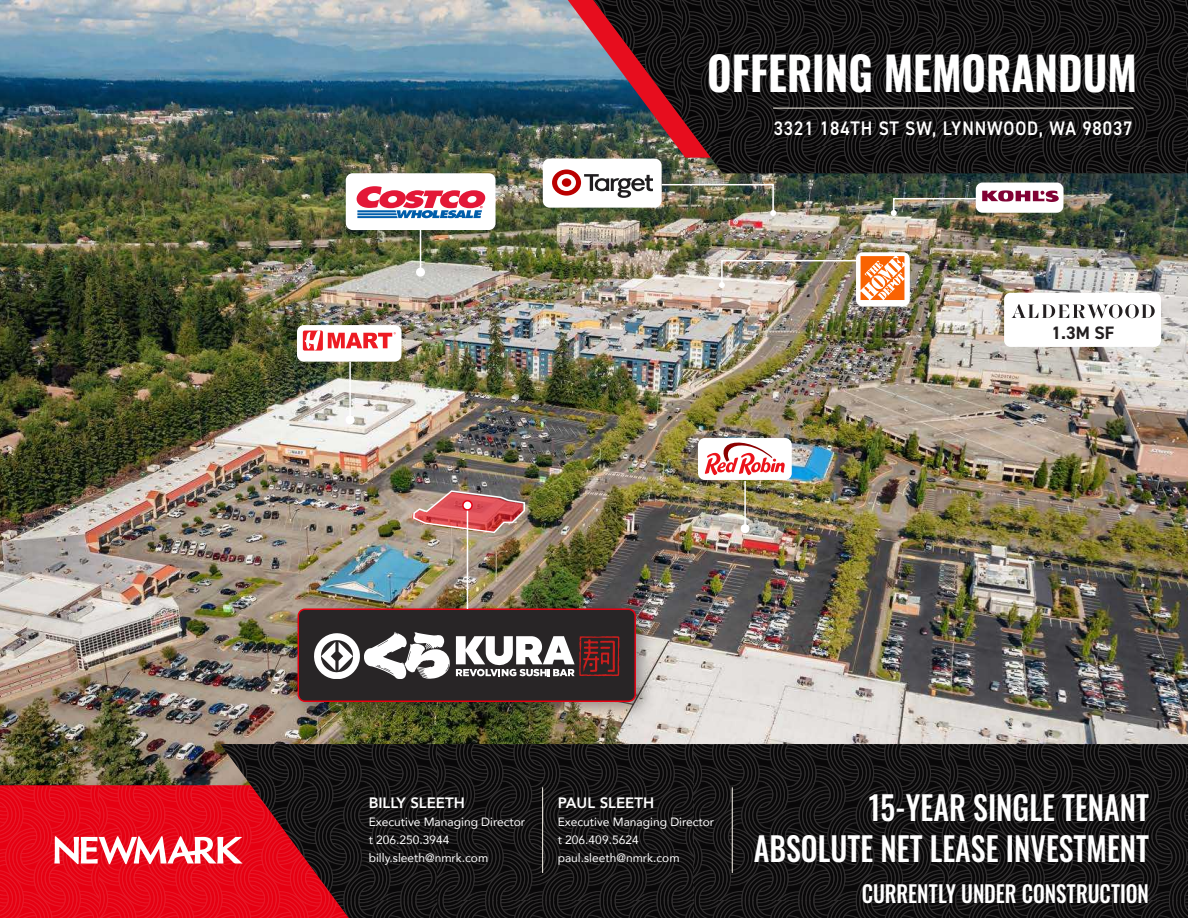
<style>
.page{position:relative;width:1188px;height:918px;background:#fff}
.page>*{position:absolute;margin:0;border:0;box-sizing:border-box;transform-origin:0 0}
.Heading2{font:700 46.2px "Oswald";color:#fff;scale:.91 1}
.Heading2-2{font:500 33px "Oswald";color:#fff;scale:.91 1}
.Heading2-3{font:500 23.1px "Oswald";letter-spacing:-.005em;color:#fff;scale:.91 1}
.Heading2-4{font:600 19.65px "DIN2014";letter-spacing:.05em;color:#fff;scale:.91 1}
.Heading2-5{font:700 18px "DIN2014";color:#231f20}
.BODY_CONTENT_WHITE{font:800 15px "Avenir";color:#fff}
.BODY_CONTENT_WHITE-2{font:12px "Avenir";color:#fff}
</style>
<div class="page">
<img style="left:0;top:0;width:1188px;height:744px">
<hr style="left:744px;top:481px;width:2px;height:48px;background:#fff">
<div style="left:741px;top:524px;width:9px;height:9px;background:#fff;border-radius:50%"></div>
<hr style="left:349px;top:362px;width:2px;height:58px;background:#fff">
<div style="left:346px;top:415px;width:9px;height:9px;background:#fff;border-radius:50%"></div>
<hr style="left:420px;top:215px;width:1px;height:57px;background:#fff">
<div style="left:416px;top:268px;width:9px;height:9px;background:#fff;border-radius:50%"></div>
<div style="left:698px;top:438px;width:94px;height:42px;background:#fff;border-radius:7px"></div>
<div style="left:1004px;top:293px;width:157px;height:54px;background:#fff;border-radius:6px"></div>
<div style="left:976px;top:183px;width:87px;height:30px;background:#fff;border-radius:7px"></div>
<div style="left:297px;top:325px;width:105px;height:37px;background:#fff;border-radius:7px"></div>
<div style="left:856px;top:252px;width:54px;height:55px;background:#fff;border-radius:7px"></div>
<svg style="left:705px;top:443px;width:80px;height:32px"></svg>
<svg style="left:303px;top:331px;width:93px;height:20px"></svg>
<svg style="left:1012px;top:304px;width:143px;height:14px"></svg>
<div style="left:287px;top:598px;width:369px;height:124px;background:#231f20;opacity:.45"></div>
<div style="left:298px;top:609px;width:337px;height:92px;background:#282526;border-radius:7px"></div>
<div style="left:298px;top:608px;width:338px;height:94px;border:2px solid #e60012;border-radius:7px"></div>
<svg style="left:314px;top:632px;width:136px;height:47px"></svg>
<svg style="left:456px;top:636px;width:163px;height:41px"></svg>
<svg style="left:437px;top:744px;width:256px;height:156px;background:#161516"></svg>
<svg style="left:693px;top:744px;width:257px;height:156px;background:#161516"></svg>
<svg style="left:950px;top:744px;width:238px;height:156px;background:#161516"></svg>
<svg style="left:437px;top:900px;width:256px;height:18px;background:#161516"></svg>
<svg style="left:693px;top:900px;width:257px;height:18px;background:#161516"></svg>
<svg style="left:950px;top:900px;width:238px;height:18px;background:#161516"></svg>
<svg style="left:0;top:744px;width:437px;height:174px;background:#901f25"></svg>
<svg style="left:1060px;top:0;width:128px;height:146px;background:#141314"></svg>
<svg style="left:1060px;top:146px;width:128px;height:27px;background:#151314"></svg>
<hr style="left:773px;top:108px;width:361px;height:1px;background:#fef8ed">
<hr style="left:542px;top:787px;width:1px;height:86px;background:#fef8ed">
<hr style="left:732px;top:787px;width:1px;height:86px;background:#fef8ed">
<hr style="left:467px;top:505px;width:1px;height:104px;background:#fff">
<div style="left:346px;top:173px;width:150px;height:57px;background:#fff;border-radius:7px"></div>
<svg style="left:356px;top:186px;width:130px;height:33px"></svg>
<div style="left:543px;top:159px;width:119px;height:49px;background:#fff;border-radius:7px"></div>
<img style="left:552px;top:0;width:508px;height:216px">
<img style="left:719px;top:256px;width:185px;height:44px">
<img style="left:412px;top:490px;width:114px;height:44px">
<p class="Heading2" style="left:707px;top:49px;width:474px">OFFERING MEMORANDUM</p>
<p class="Heading2-4" style="left:774px;top:115px;width:396px">3321 184TH ST SW, LYNNWOOD, WA 98037</p>
<p class="Heading2-5" style="left:1052px;top:321px;width:64px">1.3M SF</p>
<p class="BODY_CONTENT_WHITE" style="left:369px;top:791px;width:98px">BILLY SLEETH</p>
<p class="BODY_CONTENT_WHITE-2" style="left:369px;top:812px;width:158px">Executive Managing Director</p>
<p class="BODY_CONTENT_WHITE-2" style="left:369px;top:830px;width:82px">t 206.250.3944</p>
<p class="BODY_CONTENT_WHITE-2" style="left:369px;top:848px;width:121px">billy.sleeth@nmrk.com</p>
<p class="BODY_CONTENT_WHITE" style="left:558px;top:791px;width:98px">PAUL SLEETH</p>
<p class="BODY_CONTENT_WHITE-2" style="left:558px;top:812px;width:158px">Executive Managing Director</p>
<p class="BODY_CONTENT_WHITE-2" style="left:558px;top:830px;width:82px">t 206.409.5624</p>
<p class="BODY_CONTENT_WHITE-2" style="left:558px;top:848px;width:123px">paul.sleeth@nmrk.com</p>
<p class="Heading2-2" style="left:869px;top:790px;width:310px">15-YEAR SINGLE TENANT</p>
<p class="Heading2-2" style="left:754px;top:832px;width:436px">ABSOLUTE NET LEASE INVESTMENT</p>
<p class="Heading2-3" style="left:862px;top:882px;width:317px">CURRENTLY UNDER CONSTRUCTION</p>
</div>
